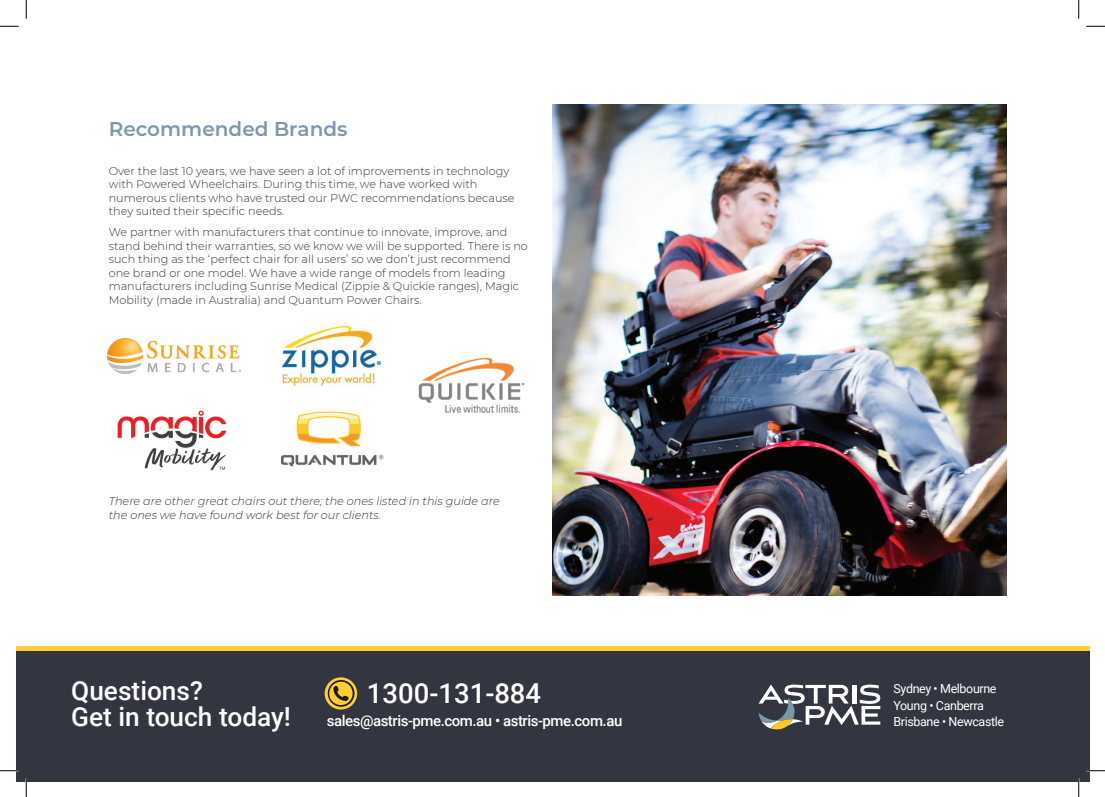
<style>
.page{position:relative;width:1105px;height:797px;background:#fff}
.page>*{position:absolute;margin:0;border:0;box-sizing:border-box;transform-origin:0 0}
.t1{font:500 27.5px "Roboto";color:#fff}
.t2{font:500 26.25px/26.2px "Roboto";color:#fff}
.t3{font:600 20px "Montserrat";color:#7c98aa}
.t4{font:500 15px "Roboto";letter-spacing:-.03em;color:#fff}
.t5{font:12.5px/16.2px "Roboto";letter-spacing:-.03em;color:#fff}
.t6{font:300 11.25px/13.5px "Montserrat";color:#323641}
.t7{font:italic 300 11.25px/13.5px "Montserrat";color:#323641}
</style>
<div class="page">
<img style="left:107px;top:338px;width:134px;height:35px">
<img style="left:281px;top:325px;width:101px;height:62px">
<img style="left:418px;top:357px;width:107px;height:56px">
<img style="left:117px;top:410px;width:110px;height:61px">
<img style="left:281px;top:411px;width:103px;height:56px">
<img style="left:552px;top:105px;width:455px;height:490px">
<div style="left:16px;top:650px;width:1073px;height:131px;background:#333641"></div>
<hr style="left:16px;top:646px;width:1073px;height:4px;background:#fece32">
<svg style="left:325px;top:677px;width:32px;height:32px"></svg>
<svg style="left:328px;top:680px;width:26px;height:26px"></svg>
<svg style="left:758px;top:684px;width:122px;height:45px"></svg>
<svg style="left:0;top:25px;width:19px;height:2px"></svg>
<svg style="left:1086px;top:25px;width:19px;height:2px"></svg>
<svg style="left:0;top:770px;width:19px;height:1px"></svg>
<svg style="left:1086px;top:770px;width:19px;height:1px"></svg>
<svg style="left:25px;top:0;width:2px;height:19px"></svg>
<svg style="left:25px;top:778px;width:2px;height:19px"></svg>
<svg style="left:1078px;top:0;width:1px;height:19px"></svg>
<svg style="left:1078px;top:778px;width:1px;height:19px"></svg>
<h3 class="t3" style="left:109px;top:114px;width:240px">Recommended Brands</h3>
<p class="t6" style="left:109px;top:164px;width:407px">Over the last 10 years, we have seen a lot of improvements in technology with Powered Wheelchairs. During this time, we have worked with numerous clients who have trusted our PWC recommendations because they suited their specific needs.</p>
<p class="t6" style="left:109px;top:225px;width:421px">We partner with manufacturers that continue to innovate, improve, and stand behind their warranties, so we know we will be supported. There is no such thing as the ‘perfect chair for all users’ so we don’t just recommend one brand or one model. We have a wide range of models from leading manufacturers including Sunrise Medical (Zippie &amp; Quickie ranges), Magic Mobility (made in Australia) and Quantum Power Chairs.</p>
<p class="t7" style="left:109px;top:494px;width:393px">There are other great chairs out there; the ones listed in this guide are the ones we have found work best for our clients.</p>
<h2 class="t2" style="left:71px;top:676px;width:221px">Questions?<br>Get in touch today!</h2>
<h1 class="t1" style="left:367px;top:673px;width:176px">1300-131-884</h1>
<p class="t5" style="left:893px;top:680px;width:105px">Sydney • Melbourne<br>Young • Canberra</p>
<h3 class="t4" style="left:327px;top:710px;width:297px">sales@astris-pme.com.au • astris-pme.com.au</h3>
<p class="t5" style="left:893px;top:712px;width:112px">Brisbane • Newcastle</p>
</div>
